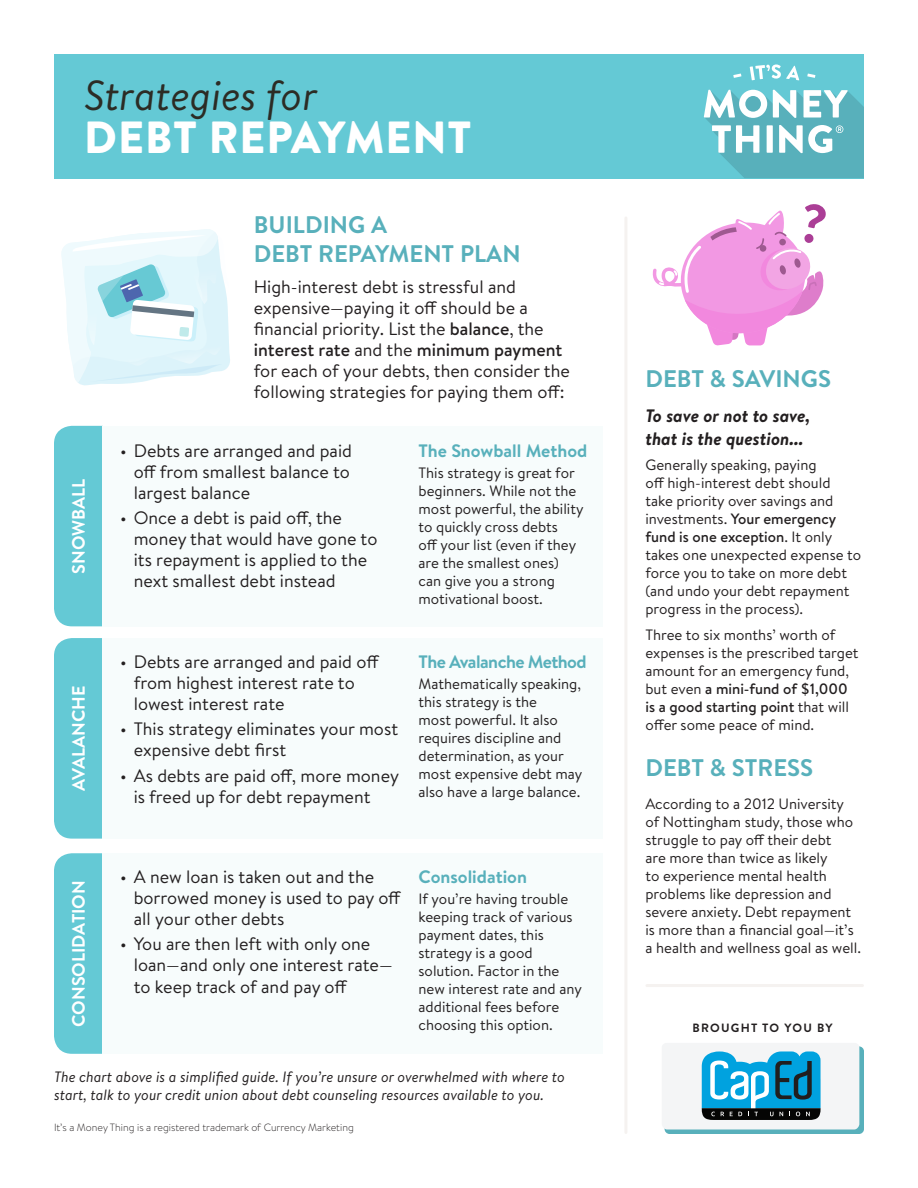
<style>
.page{position:relative;width:918px;height:1188px;background:#fff}
.page>*{position:absolute;margin:0;border:0;box-sizing:border-box;transform-origin:0 0}
.t1{font:900 45px "Brandon Text";letter-spacing:.02em;color:#fff}
.t2{font:italic 42px "Brandon Text";color:#2c2c25}
.t3{font:700 24px/28.8px "Brandon Text";color:#58b0bb}
.t4{font:18px/21px "Brandon Text";color:#231f20}
.t5{font:italic 700 18px/22.5px "Brandon Text";color:#231f20}
.t6{font:700 18px "Brandon Text";color:#fff}
.t7{font:700 18px "Brandon Text";color:#58b0bb}
.t8{font:700 18px "Brandon Text";letter-spacing:-.03em;color:#58b0bb}
.t9{font:15px/18px "Brandon Text";color:#231f20}
.t10{font:italic 15px/18px "Brandon Text";color:#231f20}
.t11{font:700 12px "Brandon Text";letter-spacing:.1em;color:#231f20}
.t12{font:300 10.5px "Brandon Text";color:#231f20}
.s1{font-weight:500}
</style>
<div class="page">
<div style="left:665px;top:1046px;width:199px;height:88px;background:#58b0bb;border-radius:5px"></div>
<svg style="left:662px;top:1043px;width:197px;height:87px;background:#97c4d5"></svg>
<div style="left:54px;top:853px;width:48px;height:201px;background:#64c9d5"></div>
<div style="left:54px;top:638px;width:48px;height:201px;background:#64c9d5"></div>
<div style="left:54px;top:426px;width:48px;height:200px;background:#64c9d5"></div>
<div style="left:103px;top:426px;width:500px;height:200px;background:#f7fcfc"></div>
<div style="left:103px;top:638px;width:500px;height:201px;background:#f7fcfc"></div>
<div style="left:103px;top:853px;width:500px;height:201px;background:#f7fcfc"></div>
<svg style="left:652px;top:204px;width:174px;height:142px"></svg>
<hr style="left:624px;top:218px;width:3px;height:914px;background:#f5f2f0">
<hr style="left:647px;top:984px;width:215px;height:3px;background:#f5f2f0">
<svg style="left:61px;top:229px;width:169px;height:157px"></svg>
<div style="left:54px;top:54px;width:810px;height:124px;background:#64c9d5"></div>
<svg style="left:704px;top:64px;width:160px;height:114px"></svg>
<h2 class="t2" style="left:84px;top:66px;width:235px">Strategies for</h2>
<h1 class="t1" style="left:84px;top:106px;width:389px">DEBT REPAYMENT</h1>
<h3 class="t3" style="left:254px;top:210px;width:268px">BUILDING A<br>DEBT REPAYMENT PLAN</h3>
<p class="t6" style="left:66px;top:574px;width:97px;rotate:-90deg">SNOWBALL</p>
<p class="t6" style="left:66px;top:791px;width:106px;rotate:-90deg">AVALANCHE</p>
<p class="t6" style="left:66px;top:1027px;width:148px;rotate:-90deg">CONSOLIDATION</p>
<p class="t4" style="left:254px;top:276px;width:318px">High-interest debt is stressful and expensive—paying it off should be a financial priority. List the <span class="s1">balance</span>, the <span class="s1">interest rate</span> and the <span class="s1">minimum payment </span>for each of your debts, then consider the following strategies for paying them off:</p>
<p class="t4" style="left:134px;top:440px;width:220px;text-indent:-14px">• Debts are arranged and paid off from smallest balance to largest balance</p>
<p class="t4" style="left:134px;top:507px;width:245px;text-indent:-14px">• Once a debt is paid off, the money that would have gone to its repayment is applied to the next smallest debt instead</p>
<p class="t7" style="left:419px;top:438px;width:170px">The Snowball Method</p>
<p class="t9" style="left:419px;top:463px;width:167px">This strategy is great for beginners. While not the most powerful, the ability to quickly cross debts<br>off your list (even if they are the smallest ones) can give you a strong motivational boost.</p>
<p class="t4" style="left:134px;top:650px;width:247px;text-indent:-14px">• Debts are arranged and paid off from highest interest rate to lowest interest rate</p>
<p class="t4" style="left:134px;top:718px;width:266px;text-indent:-14px">• This strategy eliminates your most expensive debt first</p>
<p class="t4" style="left:134px;top:764px;width:267px;text-indent:-14px">• As debts are paid off, more money is freed up for debt repayment</p>
<p class="t8" style="left:419px;top:649px;width:170px">The Avalanche Method</p>
<p class="t9" style="left:419px;top:674px;width:165px">Mathematically speaking, this strategy is the<br>most powerful. It also requires discipline and determination, as your most expensive debt may also have a large balance.</p>
<p class="t4" style="left:134px;top:866px;width:269px;text-indent:-14px">• A new loan is taken out and the borrowed money is used to pay off all your other debts</p>
<p class="t4" style="left:134px;top:933px;width:261px;text-indent:-14px">• You are then left with only one loan—and only one interest rate— to keep track of and pay off</p>
<p class="t7" style="left:419px;top:864px;width:110px">Consolidation</p>
<p class="t9" style="left:419px;top:889px;width:165px">If you’re having trouble keeping track of various payment dates, this strategy is a good solution. Factor in the new interest rate and any additional fees before choosing this option.</p>
<p class="t10" style="left:54px;top:1067px;width:512px">The chart above is a simplified guide. If you’re unsure or overwhelmed with where to start, talk to your credit union about debt counseling resources available to you.</p>
<p class="t12" style="left:54px;top:1120px;width:301px">It’s a Money Thing is a registered trademark of Currency Marketing</p>
<h3 class="t3" style="left:645px;top:363px;width:187px">DEBT &amp; SAVINGS</h3>
<p class="t5" style="left:645px;top:404px;width:166px">To save or not to save, that is the question...</p>
<p class="t9" style="left:645px;top:455px;width:217px">Generally speaking, paying<br>off high-interest debt should take priority over savings and investments. <span class="s1">Your emergency fund is one exception</span>. It only takes one unexpected expense to force you to take on more debt (and undo your debt repayment progress in the process).</p>
<p class="t9" style="left:645px;top:625px;width:215px">Three to six months’ worth of expenses is the prescribed target amount for an emergency fund, but even <span class="s1">a mini-fund of $1,000 is a good starting point</span> that will offer some peace of mind.</p>
<h3 class="t3" style="left:645px;top:752px;width:169px">DEBT &amp; STRESS</h3>
<p class="t9" style="left:645px;top:794px;width:217px">According to a 2012 University of Nottingham study, those who struggle to pay off their debt<br>are more than twice as likely<br>to experience mental health problems like depression and severe anxiety. Debt repayment is more than a financial goal—it’s a health and wellness goal as well.</p>
<p class="t11" style="left:693px;top:1020px;width:142px">BROUGHT TO YOU BY</p>
</div>
